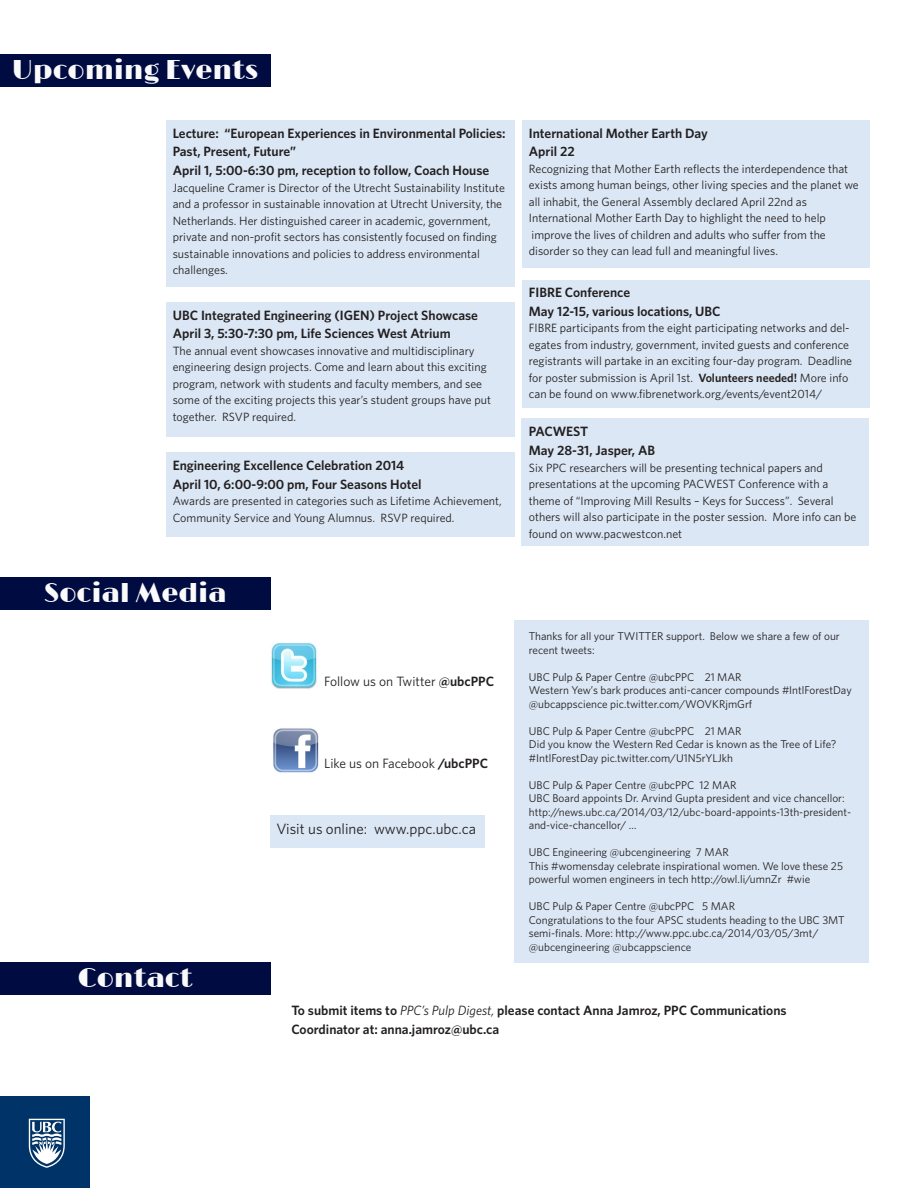
<style>
.page{position:relative;width:918px;height:1188px;background:#fff}
.page>*{position:absolute;margin:0;border:0;box-sizing:border-box;transform-origin:0 0}
.t1{font:27px "Limelight";color:#fafafa}
.t2{font:15px "Whitney";color:#231f20}
.t3{font:600 13.5px/18.8px "Whitney";color:#231f20}
.t4{font:13.5px "Whitney";color:#231f20}
.t5{font:12px/16.5px "Whitney";color:#231f20}
.t6{font:11.25px/13.5px "Whitney";color:#231f20}
.s1{font-weight:600}
.s2{font-weight:400;font-style:italic}
</style>
<div class="page">
<div style="left:522px;top:418px;width:347px;height:127px;background:#dbe7f5"></div>
<div style="left:523px;top:120px;width:347px;height:148px;background:#dbe7f5"></div>
<div style="left:166px;top:452px;width:349px;height:84px;background:#dbe7f5"></div>
<div style="left:166px;top:120px;width:349px;height:166px;background:#dbe7f5"></div>
<div style="left:166px;top:302px;width:349px;height:135px;background:#dbe7f5"></div>
<div style="left:523px;top:280px;width:347px;height:128px;background:#dbe7f5"></div>
<div style="left:515px;top:620px;width:354px;height:342px;background:#dbe7f5"></div>
<div style="left:270px;top:816px;width:215px;height:32px;background:#dbe7f5"></div>
<div style="left:0;top:1096px;width:90px;height:92px;background:#003367"></div>
<svg style="left:29px;top:1119px;width:36px;height:49px"></svg>
<div style="left:0;top:54px;width:270px;height:32px;background:#000c41"></div>
<div style="left:0;top:578px;width:270px;height:32px;background:#000c41"></div>
<div style="left:0;top:962px;width:270px;height:33px;background:#000c41"></div>
<img style="left:271px;top:643px;width:47px;height:46px">
<img style="left:273px;top:728px;width:46px;height:45px">
<p class="t1" style="left:12px;top:54px;width:248px">Upcoming Events</p>
<p class="t3" style="left:173px;top:123px;width:334px">Lecture: “European Experiences in Environmental Policies:<br>Past, Present, Future”<br>April 1, 5:00-6:30 pm, reception to follow, Coach House</p>
<p class="t5" style="left:173px;top:179px;width:334px">Jacqueline Cramer is Director of the Utrecht Sustainability Institute and a professor in sustainable innovation at Utrecht University, the Netherlands. Her distinguished career in academic, government, private and non-profit sectors has consistently focused on finding sustainable innovations and policies to address environmental challenges.</p>
<p class="t3" style="left:173px;top:305px;width:307px">UBC Integrated Engineering (IGEN) Project Showcase<br>April 3, 5:30-7:30 pm, Life Sciences West Atrium</p>
<p class="t5" style="left:173px;top:342px;width:320px">The annual event showcases innovative and multidisciplinary engineering design projects. Come and learn about this exciting program, network with students and faculty members, and see some of the exciting projects this year’s student groups have put together. RSVP required.</p>
<p class="t3" style="left:173px;top:456px;width:250px">Engineering Excellence Celebration 2014<br>April 10, 6:00-9:00 pm, Four Seasons Hotel</p>
<p class="t5" style="left:173px;top:493px;width:331px">Awards are presented in categories such as Lifetime Achievement,<br>Community Service and Young Alumnus. RSVP required.</p>
<p class="t1" style="left:44px;top:578px;width:185px">Social Media</p>
<p class="t4" style="left:324px;top:673px;width:172px">Follow us on Twitter <span class="s1">@ubcPPC</span></p>
<p class="t4" style="left:324px;top:754px;width:165px">Like us on Facebook <span class="s1">/ubcPPC</span></p>
<p class="t2" style="left:276px;top:819px;width:201px">Visit us online: www.ppc.ubc.ca</p>
<p class="t1" style="left:78px;top:962px;width:116px">Contact</p>
<p class="t3" style="left:529px;top:123px;width:181px">International Mother Earth Day<br>April 22</p>
<p class="t5" style="left:529px;top:160px;width:332px">Recognizing that Mother Earth reflects the interdependence that exists among human beings, other living species and the planet we all inhabit, the General Assembly declared April 22nd as International Mother Earth Day to highlight the need to help improve the lives of children and adults who suffer from the disorder so they can lead full and meaningful lives.</p>
<p class="t3" style="left:529px;top:283px;width:193px">FIBRE Conference<br>May 12-15, various locations, UBC</p>
<p class="t5" style="left:529px;top:319px;width:325px">FIBRE participants from the eight participating networks and del&shy;egates from industry, government, invited guests and conference registrants will partake in an exciting four-day program. Deadline for poster submission is April 1st. <span class="s1">Volunteers needed!</span> More info can be found on www.fibrenetwork.org/events/event2014/</p>
<p class="t3" style="left:529px;top:422px;width:128px">PACWEST<br>May 28-31, Jasper, AB</p>
<p class="t5" style="left:529px;top:459px;width:329px">Six PPC researchers will be presenting technical papers and presentations at the upcoming PACWEST Conference with a theme of “Improving Mill Results – Keys for Success”. Several others will also participate in the poster session. More info can be found on www.pacwestcon.net</p>
<p class="t6" style="left:529px;top:629px;width:312px">Thanks for all your TWITTER support. Below we share a few of our recent tweets:</p>
<p class="t6" style="left:529px;top:670px;width:324px">UBC Pulp &amp; Paper Centre @ubcPPC 21 MAR<br>Western Yew’s bark produces anti-cancer compounds #IntlForestDay</p>
<p class="t6" style="left:529px;top:697px;width:225px">@ubcappscience pic.twitter.com/WOVKRjmGrf</p>
<p class="t6" style="left:529px;top:724px;width:309px">UBC Pulp &amp; Paper Centre @ubcPPC 21 MAR<br>Did you know the Western Red Cedar is known as the Tree of Life? #IntlForestDay pic.twitter.com/U1N5rYLJkh</p>
<p class="t6" style="left:529px;top:778px;width:209px">UBC Pulp &amp; Paper Centre @ubcPPC 12 MAR</p>
<p class="t6" style="left:529px;top:791px;width:324px">UBC Board appoints Dr. Arvind Gupta president and vice chancellor: http://news.ubc.ca/2014/03/12/ubc-board-appoints-13th-president&shy;and-vice-chancellor/ …</p>
<p class="t6" style="left:529px;top:845px;width:202px">UBC Engineering @ubcengineering 7 MAR</p>
<p class="t6" style="left:529px;top:859px;width:316px">This #womensday celebrate inspirational women. We love these 25 powerful women engineers in tech http://owl.li/umnZr #wie</p>
<p class="t6" style="left:529px;top:899px;width:317px">UBC Pulp &amp; Paper Centre @ubcPPC 5 MAR<br>Congratulations to the four APSC students heading to the UBC 3MT semi-finals. More: http://www.ppc.ubc.ca/2014/03/05/3mt/ @ubcengineering @ubcappscience</p>
<p class="t3" style="left:291px;top:1001px;width:497px">To submit items to <span class="s2">PPC’s Pulp Digest,</span> please contact Anna Jamroz, PPC Communications<br>Coordinator at: anna.jamroz@ubc.ca</p>
</div>
